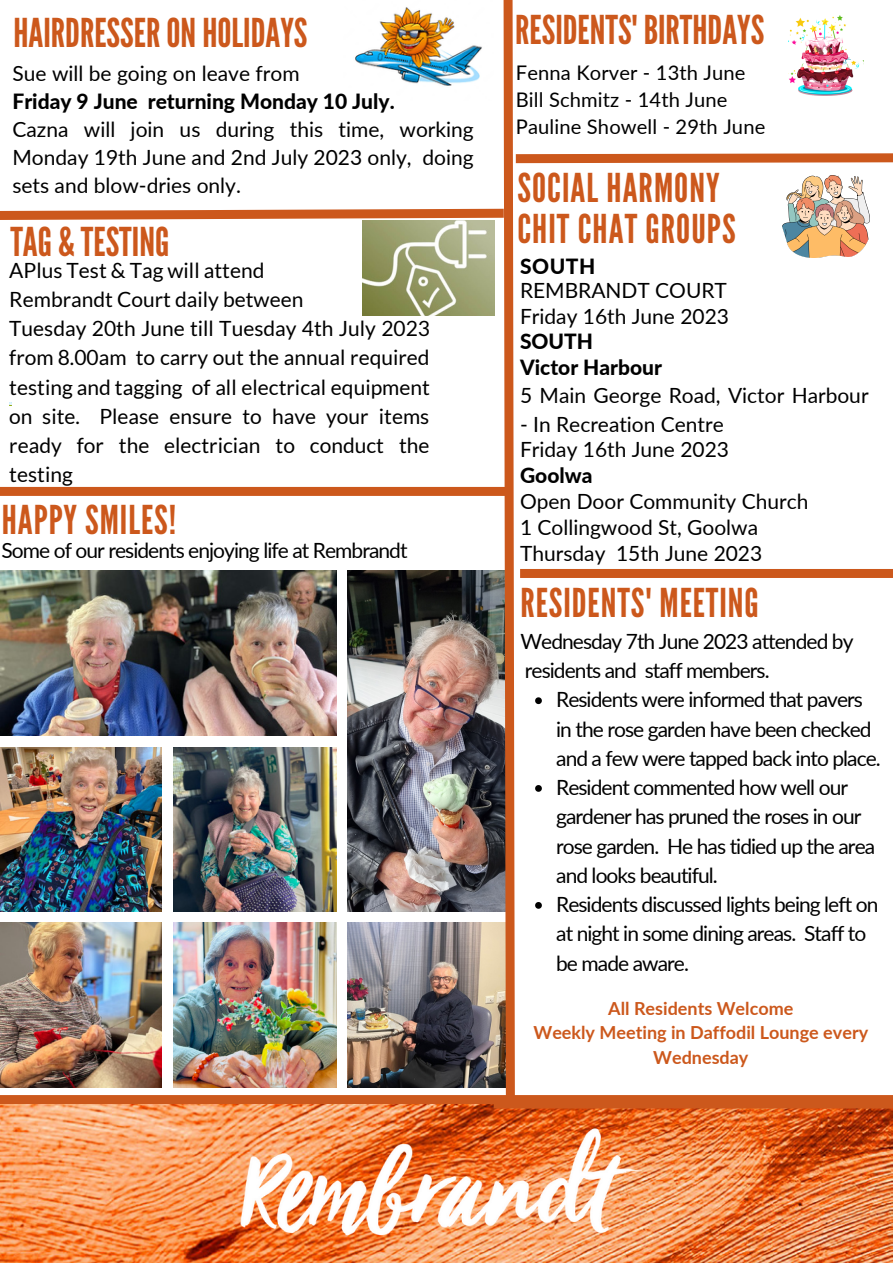
<style>
.page{position:relative;width:893px;height:1264px;background:#fff}
.page>*{position:absolute;margin:0;border:0;box-sizing:border-box;transform-origin:0 0}
.t1{font:39.75px/41.5px "League Gothic";letter-spacing:.025em;color:#cc581c}
.t2{font:39.75px "League Gothic";color:#cc581c}
.t3{font:21px/29.2px "Lato";letter-spacing:-.045em;color:#000}
.t4{font:21px "Lato";color:#000}
.t5{font:800 21px "Lato";color:#000}
.t6{font:20.1px "Lato";letter-spacing:.005em;color:#000}
.t7{font:700 18px/24.8px "Lato";color:#cc581c;text-align:center}
</style>
<div class="page">
<img style="left:0;top:0;width:892px;height:1262px">
<p class="t2" style="left:13px;top:10px;width:295px">HAIRDRESSERONHOLIDAYS</p>
<p class="t4" style="left:12px;top:60px;width:289px">Sue will be going on leave from</p>
<p class="t5" style="left:12px;top:88px;width:383px">Friday 9 June returning Monday 10 July.</p>
<p class="t3" style="left:12px;top:115px;width:463px;line-height:28px;text-align:justify">Cazna will join us during this time, working Monday 19th June and 2nd July 2023 only, doing sets and blow-dries only.</p>
<p class="t2" style="left:10px;top:219px;width:160px">TAG &amp; TESTING</p>
<p class="t4" style="left:9px;top:257px;width:257px">APlus Test &amp; Tag will attend</p>
<p class="t4" style="left:9px;top:286px;width:295px">Rembrandt Court daily between</p>
<p class="t3" style="left:9px;top:313px;width:422px;text-align:justify">Tuesday 20th June till Tuesday 4th July 2023 from 8.00am to carry out the annual required testing and tagging of all electrical equipment on site. Please ensure to have your items ready for the electrician to conduct the testing</p>
<p class="t1" style="left:2px;top:499px;width:176px">HAPPY SMILES!</p>
<p class="t3" style="left:2px;top:535px;width:407px">Some of our residents enjoying life at Rembrandt</p>
<p class="t2" style="left:515px;top:7px;width:251px">RESIDENTS'BIRTHDAYS</p>
<p class="t6" style="left:516px;top:60px;width:231px">Fenna Korver - 13th June</p>
<p class="t6" style="left:516px;top:87px;width:213px">Bill Schmitz - 14th June</p>
<p class="t6" style="left:516px;top:114px;width:251px">Pauline Showell - 29th June</p>
<p class="t1" style="left:517px;top:167px;width:220px">SOCIAL HARMONY<br>CHIT CHAT GROUPS</p>
<p class="t5" style="left:520px;top:253px;width:77px">SOUTH</p>
<p class="t4" style="left:520px;top:277px;width:208px">REMBRANDT COURT</p>
<p class="t4" style="left:520px;top:303px;width:210px">Friday 16th June 2023</p>
<p class="t5" style="left:520px;top:329px;width:74px">SOUTH</p>
<p class="t5" style="left:520px;top:354px;width:143px">Victor Harbour</p>
<p class="t4" style="left:520px;top:382px;width:350px">5 Main George Road, Victor Harbour</p>
<p class="t4" style="left:520px;top:411px;width:205px">- In Recreation Centre</p>
<p class="t4" style="left:520px;top:436px;width:210px">Friday 16th June 2023</p>
<p class="t5" style="left:520px;top:462px;width:74px">Goolwa</p>
<p class="t4" style="left:520px;top:488px;width:290px">Open Door Community Church</p>
<p class="t4" style="left:520px;top:514px;width:239px">1 Collingwood St, Goolwa</p>
<p class="t4" style="left:520px;top:540px;width:244px">Thursday 15th June 2023</p>
<p class="t1" style="left:520px;top:582px;width:240px">RESIDENTS' MEETING</p>
<p class="t3" style="left:520px;top:626px;width:334px">Wednesday 7th June 2023 attended by residents and staff members.</p>
<p class="t3" style="left:556px;top:684px;width:326px">Residents were informed that pavers in the rose garden have been checked and a few were tapped back into place.</p>
<p class="t3" style="left:556px;top:772px;width:320px">Resident commented how well our gardener has pruned the roses in our rose garden. He has tidied up the area and looks beautiful.</p>
<p class="t3" style="left:556px;top:889px;width:324px">Residents discussed lights being left on at night in some dining areas. Staff to be made aware.</p>
<p class="t7" style="left:608px;top:995px;width:186px">All Residents Welcome</p>
<p class="t7" style="left:533px;top:1020px;width:336px">Weekly Meeting in Daffodil Lounge every<br>Wednesday</p>
</div>
